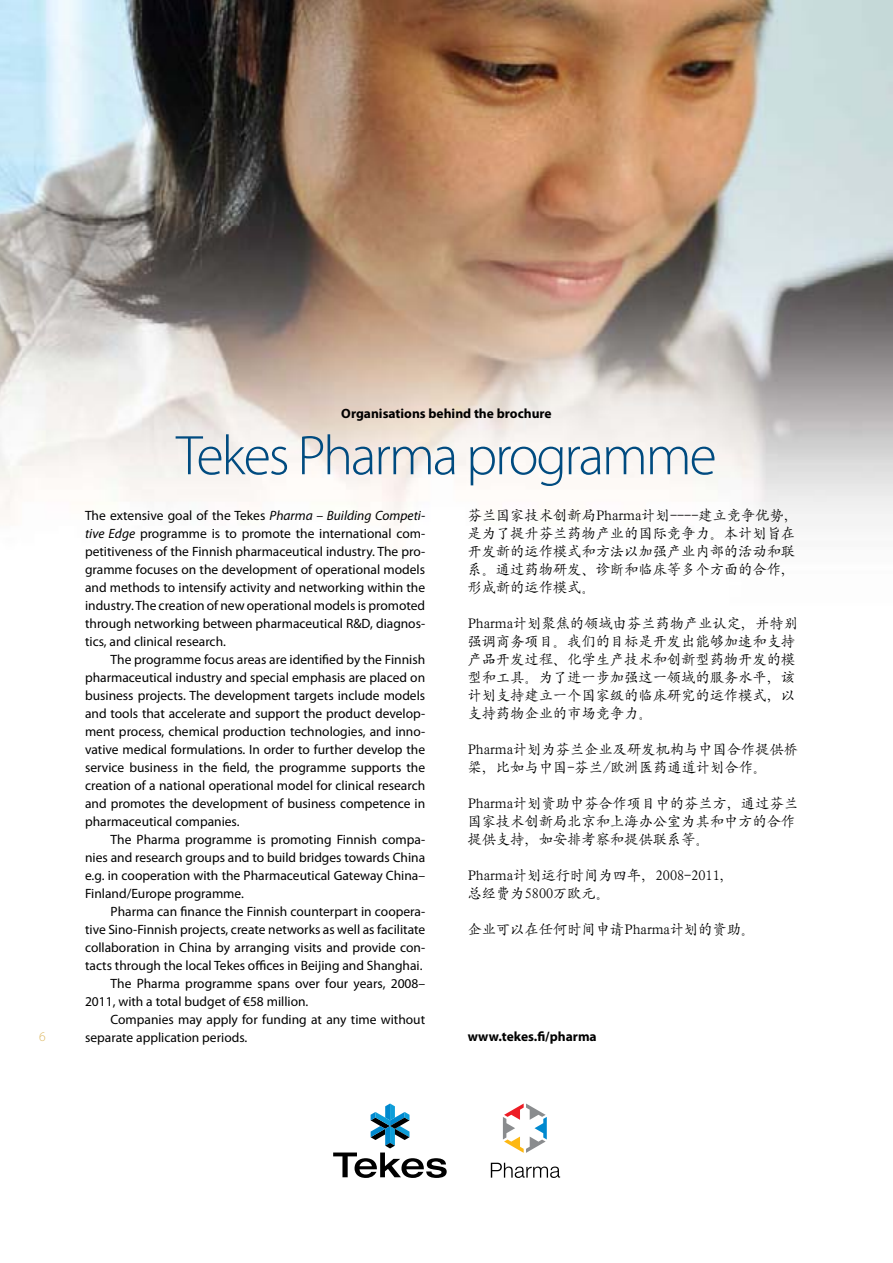
<style>
.page{position:relative;width:893px;height:1263px;background:#fff}
.page>*{position:absolute;margin:0;border:0;box-sizing:border-box;transform-origin:0 0}
.t1{font:300 56.25px "Myriad Pro";letter-spacing:-.04em;color:#004b80}
.t2{font:14.25px/18px "SIL Kai Reg Jian";color:#000}
.t3{font:13.5px/18px "Myriad Pro";color:#000;text-align:justify}
.t4{font:700 13.5px "Myriad Pro";color:#000}
.t5{font:300 13.5px "Myriad Pro";color:#ddb964}
.s1{font-style:italic}
</style>
<div class="page">
<img style="left:0;top:0;width:893px;height:526px">
<svg style="left:333px;top:1103px;width:114px;height:75px"></svg>
<svg style="left:503px;top:1103px;width:44px;height:50px"></svg>
<svg style="left:491px;top:1163px;width:69px;height:15px"></svg>
<p class="t5" style="left:39px;top:1029px;width:8px">6</p>
<p class="t4" style="left:341px;top:405px;width:212px">Organisations behind the brochure</p>
<h1 class="t1" style="left:176px;top:422px;width:542px">Tekes Pharma programme</h1>
<p class="t3" style="left:85px;top:506px;width:342px">The extensive goal of the Tekes <span class="s1">Pharma – Building Competi&shy;tive Edge</span> programme is to promote the international com&shy;petitiveness of the Finnish pharmaceutical industry. The pro&shy;gramme focuses on the development of operational models and methods to intensify activity and networking within the industry. The creation of new operational models is promoted through networking between pharmaceutical R&amp;D, diagnos&shy;tics, and clinical research.</p>
<p class="t3" style="left:85px;top:650px;width:342px;text-indent:26px">The programme focus areas are identified by the Finnish pharmaceutical industry and special emphasis are placed on business projects. The development targets include models and tools that accelerate and support the product develop&shy;ment process, chemical production technologies, and inno&shy;vative medical formulations. In order to further develop the service business in the field, the programme supports the creation of a national operational model for clinical research and promotes the development of business competence in pharmaceutical companies.</p>
<p class="t3" style="left:85px;top:830px;width:342px;text-indent:26px">The Pharma programme is promoting Finnish compa&shy;nies and research groups and to build bridges towards China e.g. in cooperation with the Pharmaceutical Gateway China– Finland/Europe programme.</p>
<p class="t3" style="left:111px;top:902px;width:316px">Pharma can finance the Finnish counterpart in coopera-</p>
<p class="t3" style="left:85px;top:920px;width:342px">tive Sino-Finnish projects, create networks as well as facilitate</p>
<p class="t3" style="left:85px;top:938px;width:342px">collaboration in China by arranging visits and provide con-</p>
<p class="t3" style="left:85px;top:956px;width:339px">tacts through the local Tekes offices in Beijing and Shanghai.</p>
<p class="t3" style="left:111px;top:974px;width:316px">The Pharma programme spans over four years, 2008–</p>
<p class="t3" style="left:85px;top:992px;width:225px">2011, with a total budget of €58 million.</p>
<p class="t3" style="left:111px;top:1010px;width:316px">Companies may apply for funding at any time without</p>
<p class="t3" style="left:85px;top:1028px;width:164px">separate application periods.</p>
<p class="t2" style="left:468px;top:505px;width:332px">芬兰国家技术创新局Pharma计划----建立竞争优势，是为了提升芬兰药物产业的国际竞争力。本计划旨在开发新的运作模式和方法以加强产业内部的活动和联系。通过药物研发、诊断和临床等多个方面的合作，形成新的运作模式。</p>
<p class="t2" style="left:468px;top:613px;width:332px">Pharma计划聚焦的领域由芬兰药物产业认定，并特别强调商务项目。我们的目标是开发出能够加速和支持产品开发过程、化学生产技术和创新型药物开发的模型和工具。为了进一步加强这一领域的服务水平，该计划支持建立一个国家级的临床研究的运作模式，以支持药物企业的市场竞争力。</p>
<p class="t2" style="left:468px;top:739px;width:332px">Pharma计划为芬兰企业及研发机构与中国合作提供桥梁，比如与中国-芬兰/欧洲医药通道计划合作。</p>
<p class="t2" style="left:468px;top:793px;width:332px">Pharma计划资助中芬合作项目中的芬兰方，通过芬兰国家技术创新局北京和上海办公室为其和中方的合作提供支持，如安排考察和提供联系等。</p>
<p class="t2" style="left:468px;top:865px;width:268px">Pharma计划运行时间为四年，2008-2011，总经费为5800万欧元。</p>
<p class="t2" style="left:468px;top:919px;width:289px">企业可以在任何时间申请Pharma计划的资助。</p>
<p class="t4" style="left:468px;top:1028px;width:131px">www.tekes.fi/pharma</p>
</div>
